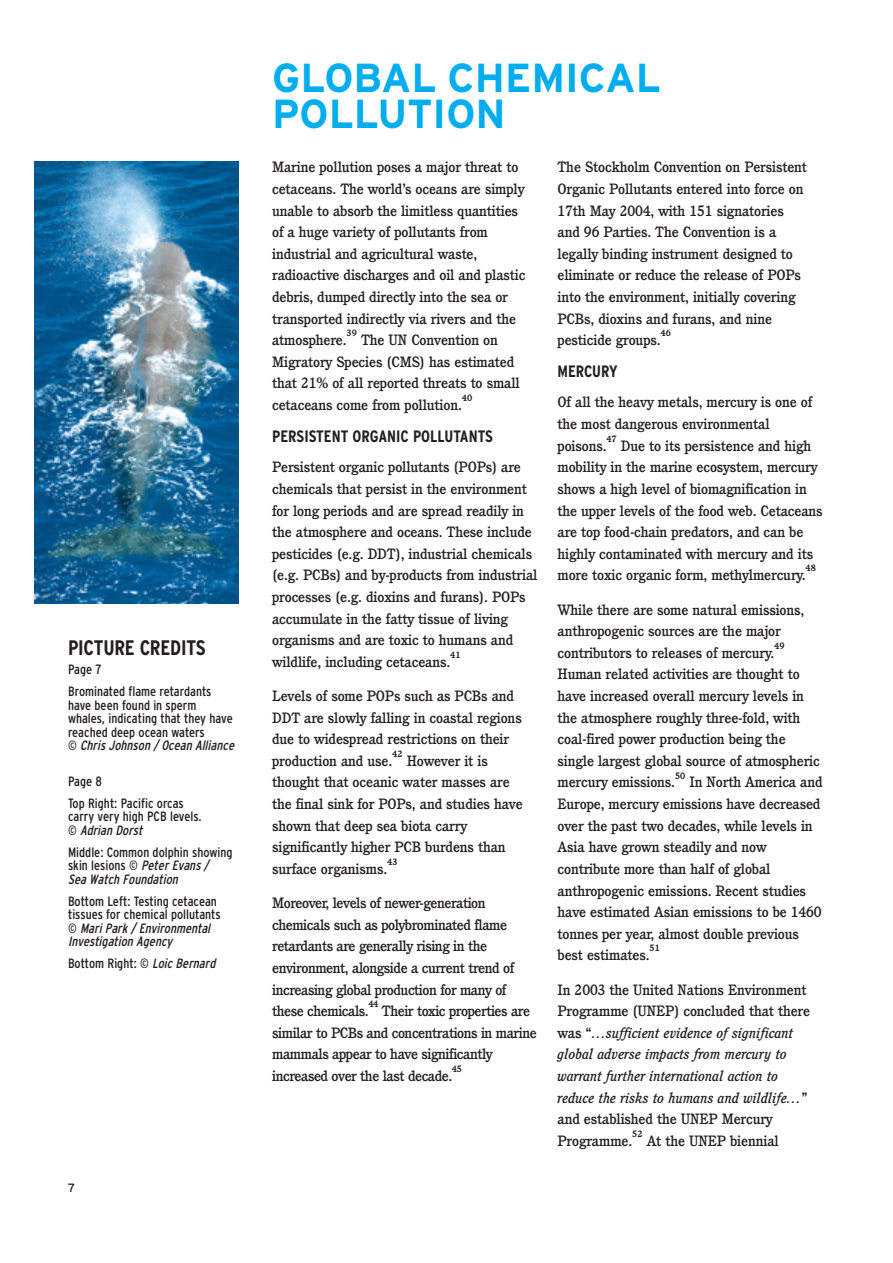
<style>
.page{position:relative;width:893px;height:1263px;background:#fff}
.page>*{position:absolute;margin:0;border:0;box-sizing:border-box;transform-origin:0 0}
.t1{font:700 40.5px/36px "Interstate";color:#00adef}
.t2{font:700 condensed 21px "Interstate";letter-spacing:-.01em;color:#231f20}
.t3{font:700 condensed 16.5px "Interstate";color:#231f20}
.t4{font:500 14.7px/21.6px "Cushing";letter-spacing:-.01em;color:#231f20}
.t5{font:500 14.7px/21.6px "Cushing";letter-spacing:-.03em;color:#231f20}
.t6{font:italic 500 14.7px/21.6px "Cushing";color:#231f20}
.t7{font:condensed 13.5px/13.5px "Interstate";color:#231f20}
.t8{font:12px "Interstate";color:#231f20}
.t9{font:700 9px "Cushing";color:#231f20}
.s1{font-style:italic}
.s2{font-style:normal}
</style>
<div class="page">
<img style="left:34px;top:161px;width:204px;height:443px">
<h2 class="t2" style="left:68px;top:639px;width:139px">PICTURE CREDITS</h2>
<p class="t7" style="left:68px;top:660px;width:145px;line-height:22px">Page 7<br>Brominated flame retardants</p>
<p class="t7" style="left:68px;top:699px;width:170px">have been found in sperm whales, indicating that they have reached deep ocean waters<br>© <span class="s1">Chris Johnson / Ocean Alliance</span></p>
<p class="t7" style="left:68px;top:771px;width:117px;line-height:22px">Page 8<br>Top Right: Pacific orcas</p>
<p class="t7" style="left:68px;top:811px;width:135px">carry very high PCB levels. © <span class="s1">Adrian Dorst</span></p>
<p class="t7" style="left:68px;top:846px;width:166px">Middle: Common dolphin showing skin lesions © <span class="s1">PeterEvans /<br>Sea Watch Foundation</span></p>
<p class="t7" style="left:68px;top:895px;width:154px">Bottom Left: Testing cetacean tissues for chemical pollutants © <span class="s1">MariPark / Environmental<br>Investigation Agency</span></p>
<p class="t7" style="left:68px;top:958px;width:151px">Bottom Right: © <span class="s1">Loic Bernard</span></p>
<p class="t8" style="left:68px;top:1183px;width:9px">7</p>
<h1 class="t1" style="left:272px;top:63px;width:390px">GLOBAL CHEMICAL<br>POLLUTION</h1>
<p class="t4" style="left:272px;top:158px;width:255px">Marine pollution poses a major threat to cetaceans. The world’s oceans are simply unable to absorb the limitless quantities of a huge variety of pollutants from industrial and agricultural waste, radioactive discharges and oil and plastic debris, dumped directly into the sea or transported indirectly via rivers and the atmosphere.</p>
<p class="t9" style="left:347px;top:329px;width:12px">39</p>
<p class="t4" style="left:272px;top:330px;width:249px;text-indent:89px">The UN Convention on<br>Migratory Species (CMS) has estimated that 21% of all reported threats to small cetaceans come from pollution.</p>
<p class="t9" style="left:462px;top:394px;width:12px">40</p>
<p class="t3" style="left:272px;top:430px;width:222px">PERSISTENT ORGANIC POLLUTANTS</p>
<p class="t4" style="left:272px;top:458px;width:267px">Persistent organic pollutants (POPs) are chemicals that persist in the environment for long periods and are spread readily in the atmosphere and oceans. These include pesticides (e.g. DDT), industrial chemicals (e.g. PCBs) and by-products from industrial processes (e.g. dioxins and furans). POPs accumulate in the fatty tissue of living organisms and are toxic to humans and wildlife, including cetaceans.</p>
<p class="t9" style="left:450px;top:651px;width:12px">41</p>
<p class="t4" style="left:272px;top:686px;width:251px">Levels of some POPs such as PCBs and DDT are slowly falling in coastal regions due to widespread restrictions on their production and use.</p>
<p class="t9" style="left:392px;top:750px;width:12px">42</p>
<p class="t4" style="left:272px;top:751px;width:252px;text-indent:135px">However it is thought that oceanic water masses are the final sink for POPs, and studies have shown that deep sea biota carry significantly higher PCB burdens than surface organisms.</p>
<p class="t9" style="left:387px;top:858px;width:12px">43</p>
<p class="t5" style="left:272px;top:893px;width:244px">Moreover, levels of newer-generation chemicals such as polybrominated flame retardants are generally rising in the environment, alongside a current trend of increasing global production for many of these chemicals.</p>
<p class="t9" style="left:368px;top:1000px;width:12px">44</p>
<p class="t5" style="left:272px;top:1001px;width:266px;text-indent:110px">Their toxic properties are similar to PCBs and concentrations in marine mammals appear to have significantly increased over the last decade.</p>
<p class="t9" style="left:452px;top:1065px;width:12px">45</p>
<p class="t4" style="left:558px;top:158px;width:251px">The Stockholm Convention on Persistent Organic Pollutants entered into force on 17th May 2004, with 151 signatories and 96 Parties. The Convention is a legally binding instrument designed to eliminate or reduce the release of POPs into the environment, initially covering PCBs, dioxins and furans, and nine pesticide groups.</p>
<p class="t9" style="left:661px;top:329px;width:12px">46</p>
<p class="t3" style="left:558px;top:365px;width:62px">MERCURY</p>
<p class="t4" style="left:558px;top:393px;width:256px">Of all the heavy metals, mercury is one of the most dangerous environmental poisons.</p>
<p class="t9" style="left:606px;top:435px;width:12px">47</p>
<p class="t4" style="left:558px;top:436px;width:267px;text-indent:63px">Due to its persistence and high mobility in the marine ecosystem, mercury shows a high level of biomagnification in the upper levels of the food web. Cetaceans are top food-chain predators, and can be highly contaminated with mercury and its more toxic organic form, methylmercury.</p>
<p class="t9" style="left:805px;top:565px;width:12px">48</p>
<p class="t4" style="left:558px;top:600px;width:248px">While there are some natural emissions, anthropogenic sources are the major contributors to releases of mercury.</p>
<p class="t9" style="left:774px;top:642px;width:12px">49</p>
<p class="t4" style="left:558px;top:665px;width:264px">Human related activities are thought to have increased overall mercury levels in the atmosphere roughly three-fold, with coal-fired power production being the single largest global source of atmospheric mercury emissions.</p>
<p class="t9" style="left:675px;top:772px;width:12px">50</p>
<p class="t4" style="left:558px;top:773px;width:267px;text-indent:132px">In North America and Europe, mercury emissions have decreased over the past two decades, while levels in Asia have grown steadily and now contribute more than half of global anthropogenic emissions. Recent studies have estimated Asian emissions to be 1460 tonnes per year, almost double previous best estimates.</p>
<p class="t9" style="left:649px;top:945px;width:12px">51</p>
<p class="t6" style="left:558px;top:980px;width:254px"><span class="s2">In 2003 the United Nations Environment Programme (UNEP) concluded that there was “</span>…sufficient evidence of significant global adverse impacts from mercury to warrant further international action to reduce the risks to humans and wildlife…<span class="s2">” and established the UNEP Mercury Programme.</span></p>
<p class="t9" style="left:632px;top:1130px;width:12px">52</p>
<p class="t4" style="left:647px;top:1131px;width:134px">At the UNEP biennial</p>
</div>
